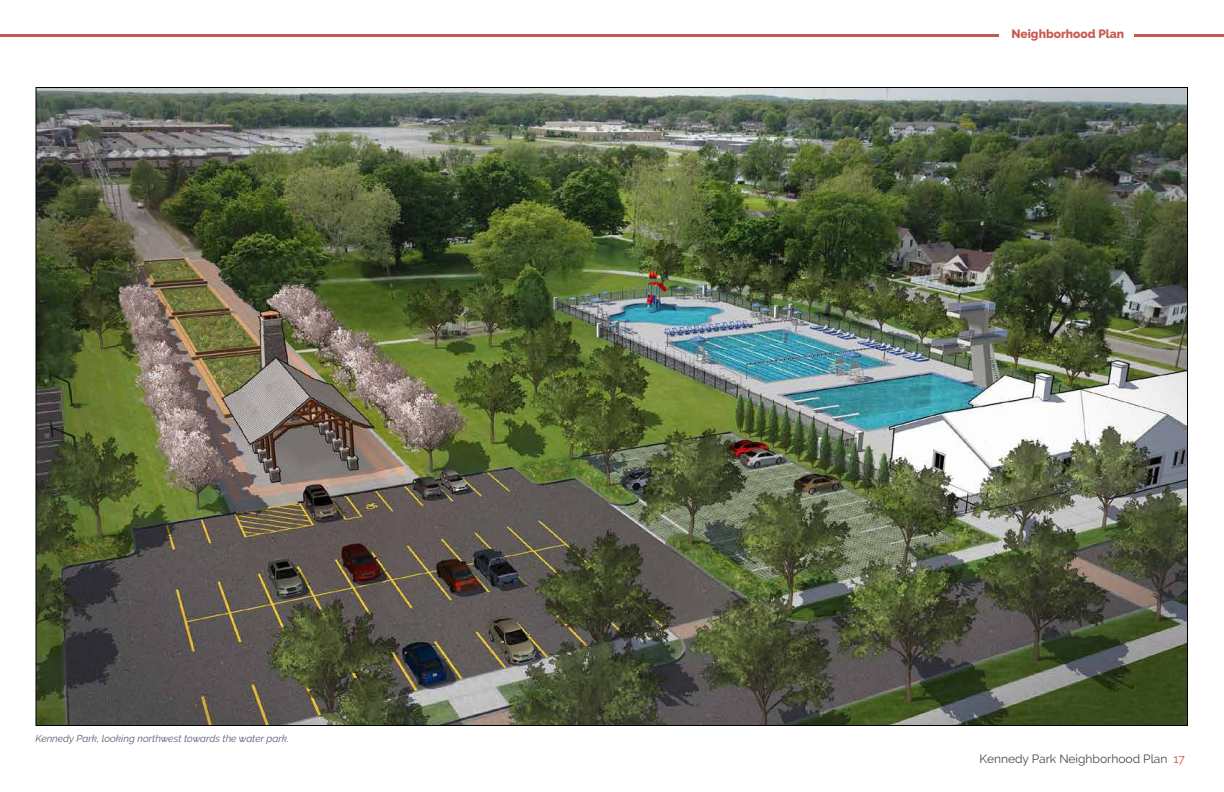
<style>
.page{position:relative;width:1224px;height:792px;background:#fff}
.page>*{position:absolute;margin:0;border:0;box-sizing:border-box;transform-origin:0 0}
.t1{font:12px "Raleway";color:#4b464a}
.t2{font:800 12px "Raleway";color:#c9574c}
.t3{font:italic 10px "Raleway";color:#545d6e}
.s1{color:#c9574c}
</style>
<div class="page">
<hr style="left:0;top:35px;width:1224px;height:2px;background:#c9574c">
<div style="left:999px;top:27px;width:135px;height:27px;background:#fff"></div>
<img style="left:38px;top:89px;width:1148px;height:635px">
<p class="t3" style="left:36px;top:733px;width:255px">Kennedy Park, looking northwest towards the water park.</p>
<p class="t2" style="left:1011px;top:27px;width:114px">Neighborhood Plan</p>
<p class="t1" style="left:980px;top:752px;width:207px">Kennedy Park Neighborhood Plan <span class="s1">17</span></p>
</div>
